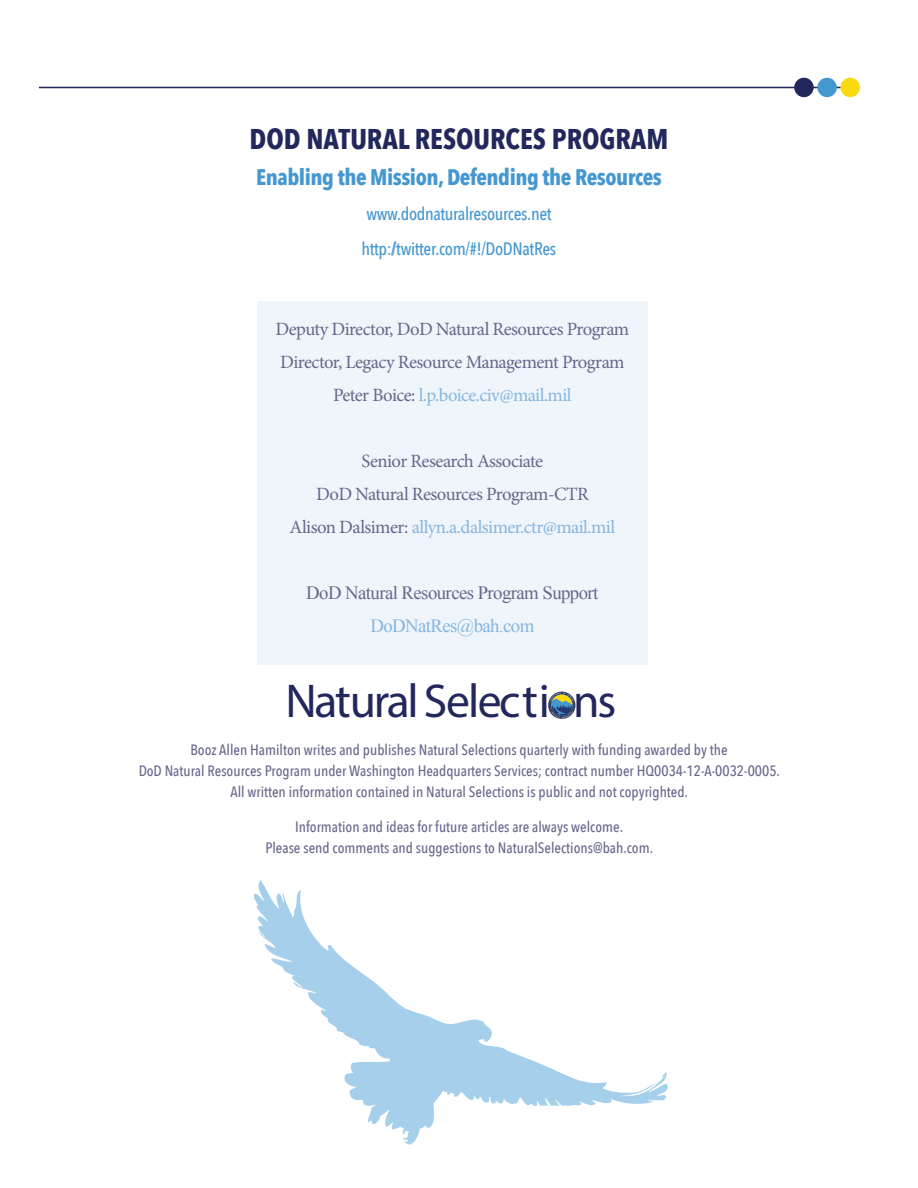
<style>
.page{position:relative;width:918px;height:1188px;background:#fff}
.page>*{position:absolute;margin:0;border:0;box-sizing:border-box;transform-origin:0 0}
.t1{font:900 47.7px "Avenir LT Std";letter-spacing:-.045em;color:#22275c}
.t2{font:700 28.5px "Avenir Next Condensed";color:#22275c}
.t3{font:700 22.5px "Avenir Next Condensed";letter-spacing:-.02em;color:#4597d0}
.t4{font:18.75px/33px "Minion Pro";letter-spacing:-.03em;color:#333566;text-align:center}
.t5{font:18.75px "Times New Roman";letter-spacing:-.03em;color:#333566}
.t6{font:18.75px "Times New Roman";letter-spacing:-.03em;color:#5d9ed5}
.t7{font:500 18px/35.1px "Avenir Next Condensed";letter-spacing:-.02em;color:#4597d0}
.t8{font:500 15px/21px "Avenir Next Condensed";color:#333566;text-align:center}
.s1{color:#5d9ed5}
</style>
<div class="page">
<svg style="left:254px;top:880px;width:414px;height:265px"></svg>
<svg style="left:548px;top:692px;width:28px;height:27px"></svg>
<hr style="left:39px;top:87px;width:820px;height:1px;background:#22275c">
<div style="left:840px;top:78px;width:20px;height:19px;background:#fad910;border-radius:50%"></div>
<div style="left:817px;top:78px;width:20px;height:19px;background:#4597d0;border-radius:50%"></div>
<div style="left:794px;top:78px;width:20px;height:19px;background:#22275c;border-radius:50%"></div>
<div style="left:257px;top:301px;width:391px;height:363px;background:#eaf2f9"></div>
<h2 class="t2" style="left:250px;top:121px;width:420px">DOD NATURAL RESOURCES PROGRAM</h2>
<h3 class="t3" style="left:256px;top:163px;width:407px">Enabling the Mission, Defending the Resources</h3>
<p class="t7" style="left:362px;top:196px;width:196px">www.dodnaturalresources.net http:/twitter.com/#!/DoDNatRes</p>
<p class="t4" style="left:276px;top:312px;width:355px">Deputy Director, DoD Natural Resources Program<br>Director, Legacy Resource Management Program<br>Peter Boice: <span class="s1">l.p.boice.civ@mail.mil</span></p>
<p class="t4" style="left:290px;top:444px;width:327px">Senior Research Associate<br>DoD Natural Resources Program-CTR<br>Alison Dalsimer: <span class="s1">allyn.a.dalsimer.ctr@mail.mil</span></p>
<p class="t5" style="left:306px;top:580px;width:294px">DoD Natural Resources Program Support</p>
<p class="t6" style="left:370px;top:613px;width:165px">DoDNatRes@bah.com</p>
<h1 class="t1" style="left:285px;top:672px;width:332px">Natural Selections</h1>
<p class="t8" style="left:138px;top:739px;width:643px">Booz Allen Hamilton writes and publishes Natural Selections quarterly with funding awarded by the<br>DoD Natural Resources Program under Washington Headquarters Services; contract number HQ0034-12-A-0032-0005.<br>All written information contained in Natural Selections is public and not copyrighted.</p>
<p class="t8" style="left:265px;top:816px;width:389px">Information and ideas for future articles are always welcome.<br>Please send comments and suggestions to NaturalSelections@bah.com.</p>
</div>
